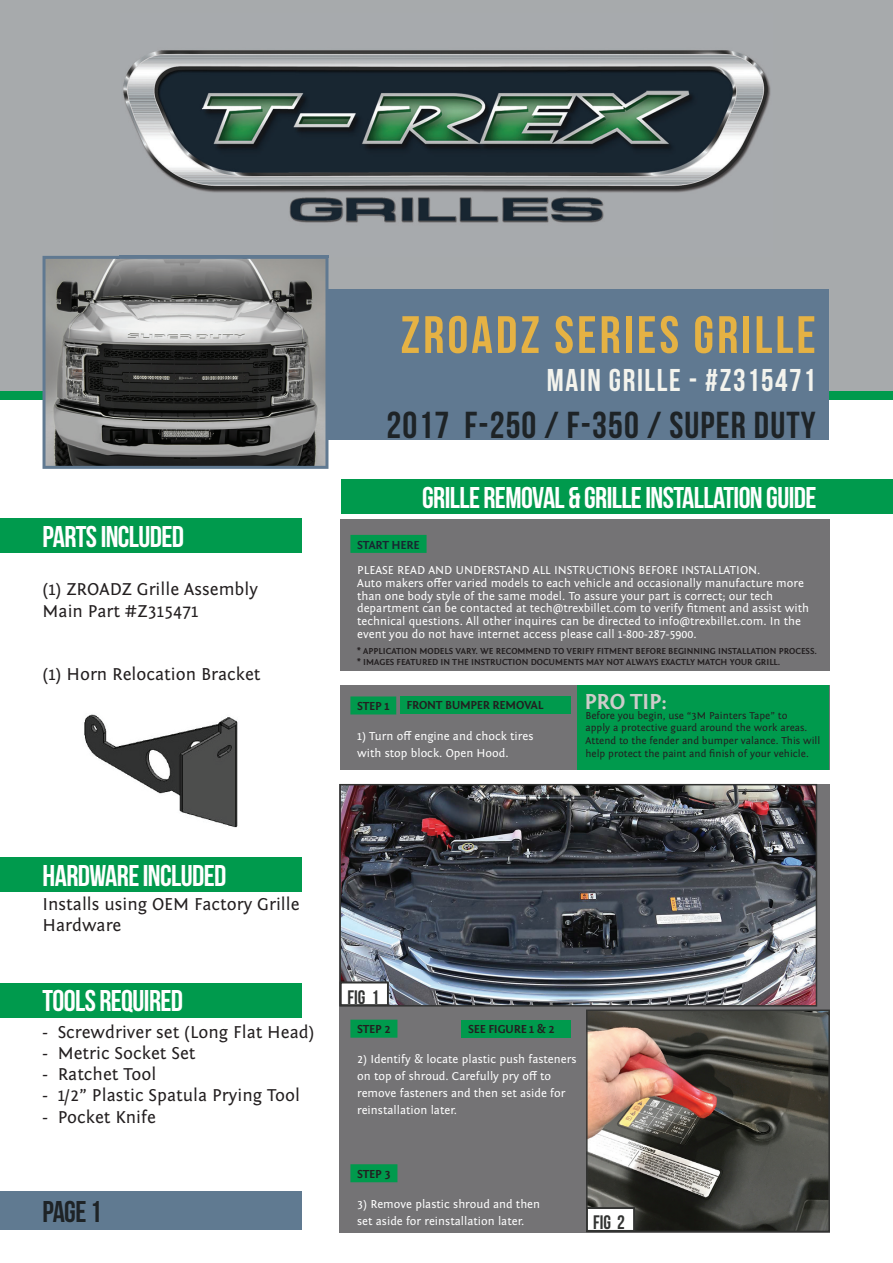
<style>
.page{position:relative;width:893px;height:1263px;background:#fff}
.page>*{position:absolute;margin:0;border:0;box-sizing:border-box;transform-origin:0 0}
.t1{font:52.5px "Bebas Neue";letter-spacing:.06em;color:#e5b244}
.t2{font:37.5px "Bebas Neue";letter-spacing:.03em;color:#1e2326}
.t3{font:31.5px "Bebas Neue";letter-spacing:.05em;color:#f3f3ed}
.t4{font:30px "Bebas Neue";letter-spacing:-.02em;color:#fff}
.t5{font:30px "Bebas Neue";color:#1e2326}
.t6{font:700 22.5px "Fontin Sans";letter-spacing:-.02em;color:#ceccca}
.t7{font:19.5px "Bebas Neue";color:#323332}
.t8{font:18px/21.3px "Fontin Sans";color:#231f20}
.t9{font:12px/12.8px "Fontin Sans";color:#fff}
.t10{font:700 12px "Fontin Sans";letter-spacing:-.02em;color:#231f20}
.t11{font:700 12px "Fontin Sans";letter-spacing:-.02em;color:#182631}
.t12{font:10.5px/12.8px "Fontin Sans";color:#231f20}
.t13{font:700 9px/11.1px "Fontin Sans";color:#231f20}
</style>
<div class="page">
<div style="left:0;top:0;width:893px;height:391px;background:#a7aaac"></div>
<div style="left:0;top:391px;width:893px;height:9px;background:#009a4d"></div>
<div style="left:0;top:1191px;width:301px;height:39px;background:#607a91"></div>
<div style="left:340px;top:519px;width:489px;height:152px;background:#747375"></div>
<div style="left:350px;top:535px;width:77px;height:18px;background:#009a4d"></div>
<div style="left:340px;top:685px;width:489px;height:84px;background:#747375"></div>
<div style="left:350px;top:696px;width:46px;height:18px;background:#009a4d"></div>
<div style="left:339px;top:784px;width:491px;height:448px;background:#747375"></div>
<div style="left:350px;top:1020px;width:47px;height:18px;background:#009a4d"></div>
<div style="left:350px;top:1164px;width:47px;height:18px;background:#009a4d"></div>
<div style="left:400px;top:696px;width:171px;height:18px;background:#009a4d"></div>
<div style="left:462px;top:1020px;width:109px;height:18px;background:#009a4d"></div>
<div style="left:577px;top:685px;width:252px;height:84px;background:#009a4d"></div>
<img style="left:342px;top:787px;width:472px;height:216px">
<div style="left:339px;top:784px;width:478px;height:222px;border:2px solid #323332"></div>
<img style="left:589px;top:1012px;width:238px;height:217px">
<div style="left:586px;top:1009px;width:244px;height:223px;border:2px solid #323332"></div>
<div style="left:340px;top:982px;width:49px;height:24px;background:#fff"></div>
<div style="left:340px;top:981px;width:49px;height:25px;border:2px solid #323332"></div>
<div style="left:586px;top:1207px;width:49px;height:24px;background:#fff"></div>
<div style="left:586px;top:1207px;width:49px;height:25px;border:2px solid #323332"></div>
<div style="left:0;top:983px;width:302px;height:34px;background:#009a4d"></div>
<div style="left:0;top:857px;width:302px;height:34px;background:#009a4d"></div>
<div style="left:0;top:519px;width:302px;height:34px;background:#009a4d"></div>
<img style="left:84px;top:714px;width:154px;height:114px">
<div style="left:327px;top:289px;width:502px;height:151px;background:#607991"></div>
<div style="left:341px;top:480px;width:552px;height:34px;background:#009a4d"></div>
<svg style="left:43px;top:256px;width:285px;height:213px;background:#67696a"></svg>
<img style="left:119px;top:50px;width:652px;height:207px">
<img style="left:119px;top:256px;width:209px;height:1px">
<h3 class="t4" style="left:43px;top:520px;width:143px">PARTS INCLUDED</h3>
<h3 class="t8" style="left:43px;top:579px;width:217px">(1) ZROADZ Grille Assembly<br>Main Part #Z315471</h3>
<h3 class="t8" style="left:43px;top:664px;width:220px">(1) Horn Relocation Bracket</h3>
<h1 class="t1" style="left:401px;top:306px;width:417px">ZROADZ SERIES GRILLE</h1>
<h3 class="t3" style="left:547px;top:363px;width:270px">MAIN GRILLE - #Z315471</h3>
<h2 class="t2" style="left:387px;top:404px;width:431px">2017 F-250 / F-350 / SUPER DUTY</h2>
<h3 class="t4" style="left:422px;top:481px;width:396px">GRILLE REMOVAL &amp; GRILLE INSTALLATION GUIDE</h3>
<p class="t11" style="left:357px;top:538px;width:64px">START HERE</p>
<p class="t9" style="left:357px;top:564px;width:453px">PLEASE READ AND UNDERSTAND ALL INSTRUCTIONS BEFORE INSTALLATION.<br>Auto makers offer varied models to each vehicle and occasionally manufacture more than one body style of the same model. To assure your part is correct; our tech department can be contacted at tech@trexbillet.com to verify fitment and assist with technical questions. All other inquires can be directed to info@trexbillet.com. In the event you do not have internet access please call 1-800-287-5900.</p>
<p class="t13" style="left:357px;top:645px;width:461px">* APPLICATION MODELS VARY. WE RECOMMEND TO VERIFY FITMENT BEFORE BEGINNING INSTALLATION PROCESS. * IMAGES FEATURED IN THE INSTRUCTION DOCUMENTS MAY NOT ALWAYS EXACTLY MATCH YOUR GRILL.</p>
<p class="t10" style="left:406px;top:699px;width:139px">FRONT BUMPER REMOVAL</p>
<h3 class="t6" style="left:584px;top:689px;width:84px">PRO TIP:</h3>
<p class="t12" style="left:585px;top:709px;width:236px">Before you begin, use “3M Painters Tape” to<br>apply a protective guard around the work areas.<br>Attend to the fender and bumper valance. This will help protect the paint and finish of your vehicle.</p>
<p class="t10" style="left:357px;top:700px;width:34px">STEP 1</p>
<p class="t9" style="left:357px;top:728px;width:178px;line-height:17px">1) Turn off engine and chock tires with stop block. Open Hood.</p>
<h3 class="t4" style="left:43px;top:859px;width:185px">HARDWARE INCLUDED</h3>
<h3 class="t8" style="left:43px;top:894px;width:259px">Installs using OEM Factory Grille<br>Hardware</h3>
<h3 class="t4" style="left:43px;top:984px;width:142px">TOOLS REQUIRED</h3>
<h3 class="t8" style="left:43px;top:1021px;width:274px">- Screwdriver set (Long Flat Head)</h3>
<h3 class="t8" style="left:43px;top:1042px;width:154px">- Metric Socket Set</h3>
<h3 class="t8" style="left:43px;top:1064px;width:115px">- Ratchet Tool</h3>
<h3 class="t8" style="left:43px;top:1085px;width:259px">- 1/2” Plastic Spatula Prying Tool</h3>
<h3 class="t8" style="left:43px;top:1106px;width:115px">- Pocket Knife</h3>
<h3 class="t5" style="left:42px;top:1195px;width:61px">PAGE 1</h3>
<h3 class="t7" style="left:347px;top:986px;width:33px">FIG 1</h3>
<p class="t10" style="left:468px;top:1023px;width:88px">SEE FIGURE 1 &amp; 2</p>
<p class="t10" style="left:357px;top:1023px;width:35px">STEP 2</p>
<p class="t9" style="left:357px;top:1051px;width:221px;line-height:17px">2) Identify &amp; locate plastic push fasteners on top of shroud. Carefully pry off to remove fasteners and then set aside for reinstallation later.</p>
<p class="t10" style="left:357px;top:1167px;width:35px">STEP 3</p>
<p class="t9" style="left:357px;top:1195px;width:184px;line-height:17px">3) Remove plastic shroud and then set aside for reinstallation later.</p>
<h3 class="t7" style="left:593px;top:1211px;width:33px">FIG 2</h3>
</div>
